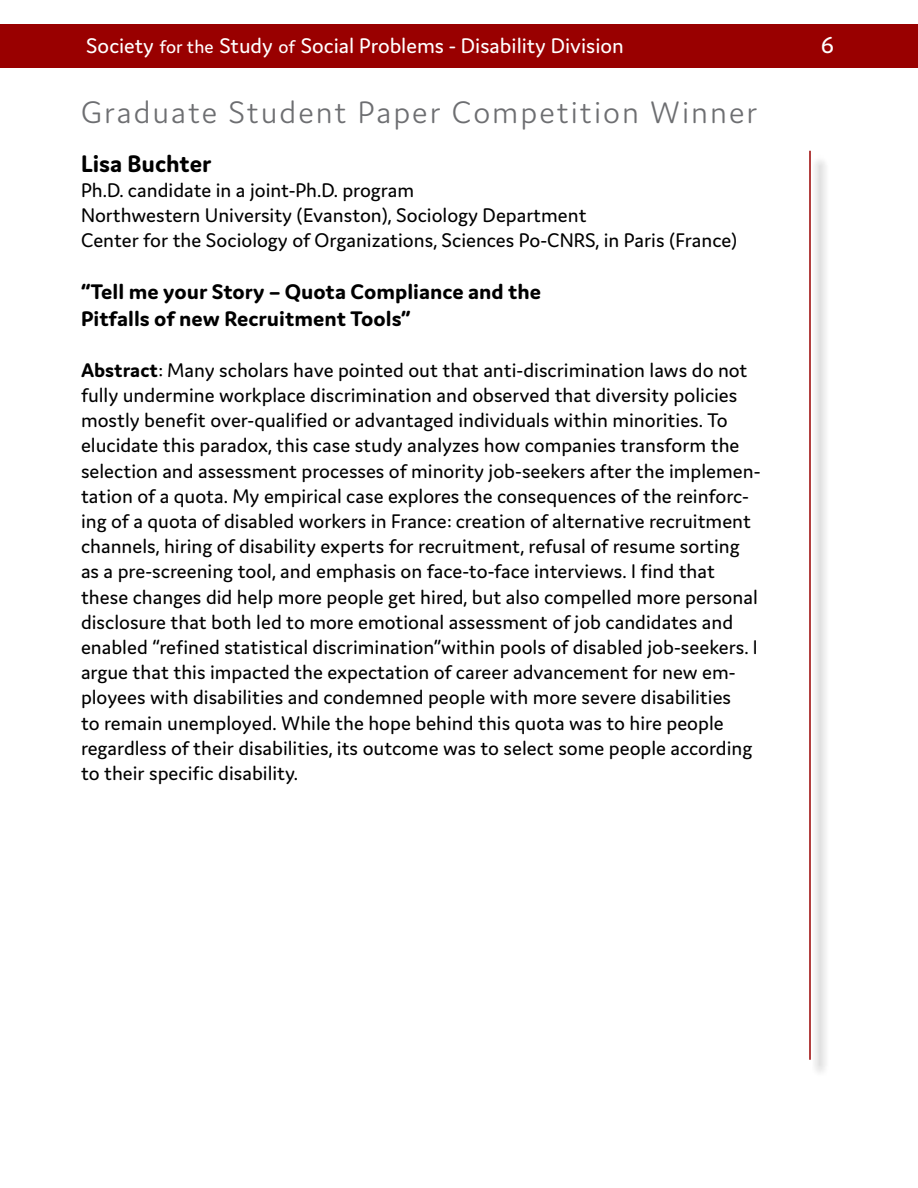
<style>
.page{position:relative;width:918px;height:1188px;background:#fff}
.page>*{position:absolute;margin:0;border:0;box-sizing:border-box;transform-origin:0 0}
.t1{font:300 33px "Domus";letter-spacing:.06em;color:#6d6e71}
.t2{font:27px "Domus";color:#fff}
.t3{font:700 25.5px "Domus";color:#000}
.t4{font:700 22.5px/27px "Domus";color:#000}
.t5{font:22.5px "Domus";color:#fff}
.t6{font:21px/25.2px "Domus";color:#000}
.s1{font-size:19.5px}
.s2{font-weight:700}
</style>
<div class="page">
<div style="left:0;top:24px;width:918px;height:44px;background:#900"></div>
<div style="left:812px;top:153px;width:18px;height:926px;background:#000;opacity:.75"></div>
<hr style="left:809px;top:151px;width:2px;height:909px;background:#900">
<p class="t5" style="left:86px;top:33px;width:539px">Society <span class="s1">for the</span> Study <span class="s1">of</span> Social Problems - Disability Division</p>
<p class="t2" style="left:821px;top:29px;width:15px">6</p>
<h1 class="t1" style="left:81px;top:94px;width:678px">Graduate Student Paper Competition Winner</h1>
<p class="t3" style="left:81px;top:149px;width:132px">Lisa Buchter</p>
<p class="t6" style="left:81px;top:177px;width:658px">Ph.D. candidate in a joint-Ph.D. program<br>Northwestern University (Evanston), Sociology Department<br>Center for the Sociology of Organizations, Sciences Po-CNRS, in Paris (France)</p>
<p class="t4" style="left:81px;top:278px;width:462px">“Tell me your Story – Quota Compliance and the<br>Pitfalls of new Recruitment Tools”</p>
<p class="t6" style="left:81px;top:357px;width:681px"><span class="s2">Abstract</span>: Many scholars have pointed out that anti-discrimination laws do not fully undermine workplace discrimination and observed that diversity policies mostly benefit over-qualified or advantaged individuals within minorities. To elucidate this paradox, this case study analyzes how companies transform the selection and assessment processes of minority job-seekers after the implemen&shy;tation of a quota. My empirical case explores the consequences of the reinforc&shy;ing of a quota of disabled workers in France: creation of alternative recruitment channels, hiring of disability experts for recruitment, refusal of resume sorting as a pre-screening tool, and emphasis on face-to-face interviews. I find that these changes did help more people get hired, but also compelled more personal disclosure that both led to more emotional assessment of job candidates and enabled “refined statistical discrimination”within pools of disabled job-seekers. I argue that this impacted the expectation of career advancement for new em&shy;ployees with disabilities and condemned people with more severe disabilities<br>to remain unemployed. While the hope behind this quota was to hire people regardless of their disabilities, its outcome was to select some people according to their specific disability.</p>
</div>
